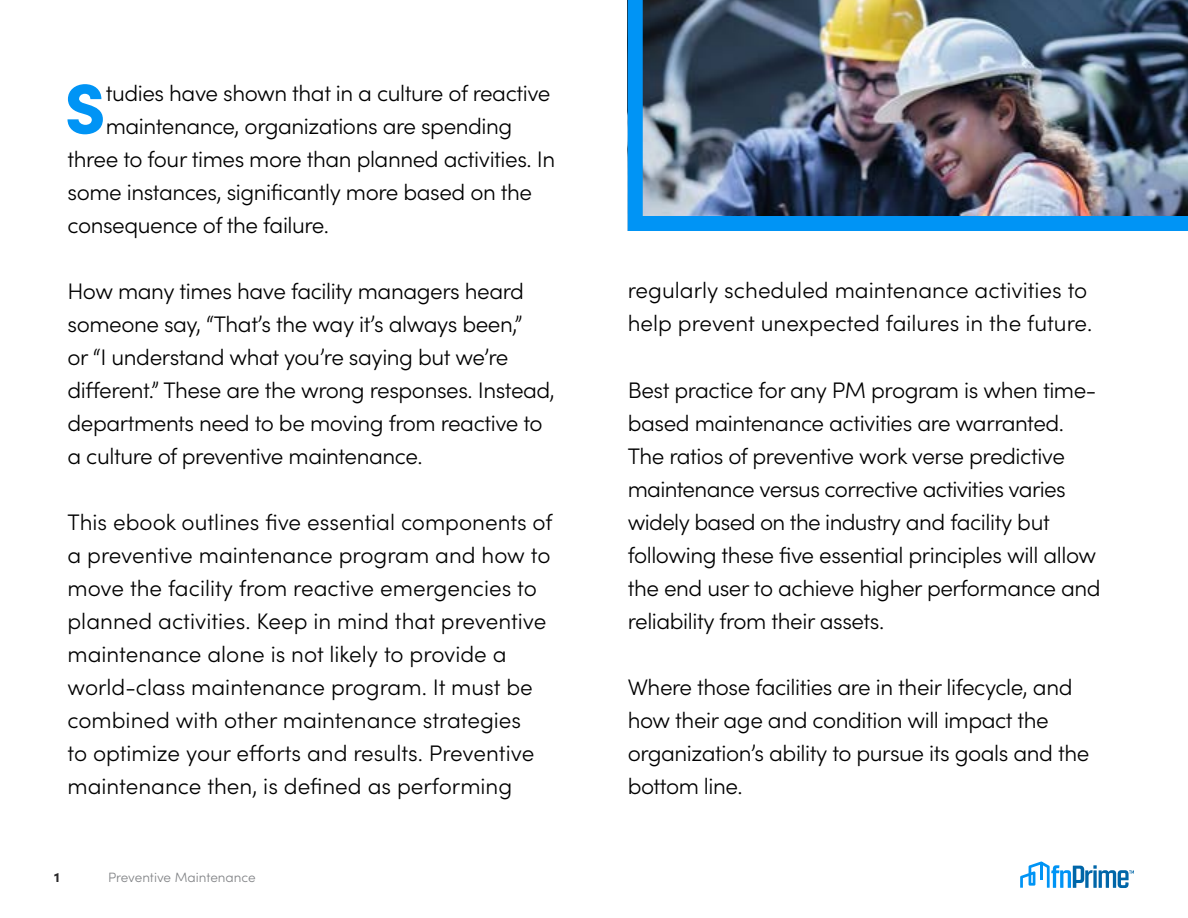
<style>
.page{position:relative;width:1188px;height:918px;background:#fff}
.page>*{position:absolute;margin:0;border:0;box-sizing:border-box;transform-origin:0 0}
.t1{font:900 70.35px "Sofia Pro";color:#0094f5}
.t2{font:300 22.5px/33px "Sofia Pro";letter-spacing:-.02em;color:#000}
.t3{font:300 22.5px/33px "Sofia Pro";color:#000}
.t4{font:300 13.5px "Sofia Pro";letter-spacing:-.005em;color:#808285}
.t5{font:900 13.5px "Sofia Pro";color:#292829}
</style>
<div class="page">
<svg style="left:1020px;top:861px;width:114px;height:27px"></svg>
<img style="left:628px;top:0;width:560px;height:231px">
<h1 class="t1" style="left:64px;top:54px;width:43px">S</h1>
<p class="t2" style="left:106px;top:75px;width:446px">tudies have shown that in a culture of reactive</p>
<p class="t2" style="left:106px;top:108px;width:408px">maintenance, organizations are spending</p>
<p class="t2" style="left:67px;top:141px;width:489px">three to four times more than planned activities. In</p>
<p class="t2" style="left:67px;top:174px;width:466px">some instances, significantly more based on the</p>
<p class="t2" style="left:67px;top:207px;width:263px">consequence of the failure.</p>
<p class="t2" style="left:67px;top:273px;width:489px">How many times have facility managers heard someone say, “That’s the way it’s always been,”<br>or “I understand what you’re saying but we’re different.” These are the wrong responses. Instead, departments need to be moving from reactive to a culture of preventive maintenance.</p>
<p class="t3" style="left:67px;top:504px;width:487px">This ebook outlines five essential components of a preventive maintenance program and how to move the facility from reactive emergencies to planned activities. Keep in mind that preventive maintenance alone is not likely to provide a world-class maintenance program. It must be combined with other maintenance strategies<br>to optimize your efforts and results. Preventive maintenance then, is defined as performing</p>
<p class="t5" style="left:54px;top:867px;width:7px">1</p>
<p class="t4" style="left:108px;top:868px;width:149px">Preventive Maintenance</p>
<p class="t3" style="left:628px;top:273px;width:466px">regularly scheduled maintenance activities to help prevent unexpected failures in the future.</p>
<p class="t2" style="left:628px;top:372px;width:475px">Best practice for any PM program is when time&shy;based maintenance activities are warranted.<br>The ratios of preventive work verse predictive maintenance versus corrective activities varies widely based on the industry and facility but following these five essential principles will allow the end user to achieve higher performance and reliability from their assets.</p>
<p class="t2" style="left:628px;top:669px;width:463px">Where those facilities are in their lifecycle, and how their age and condition will impact the organization’s ability to pursue its goals and the bottom line.</p>
</div>
